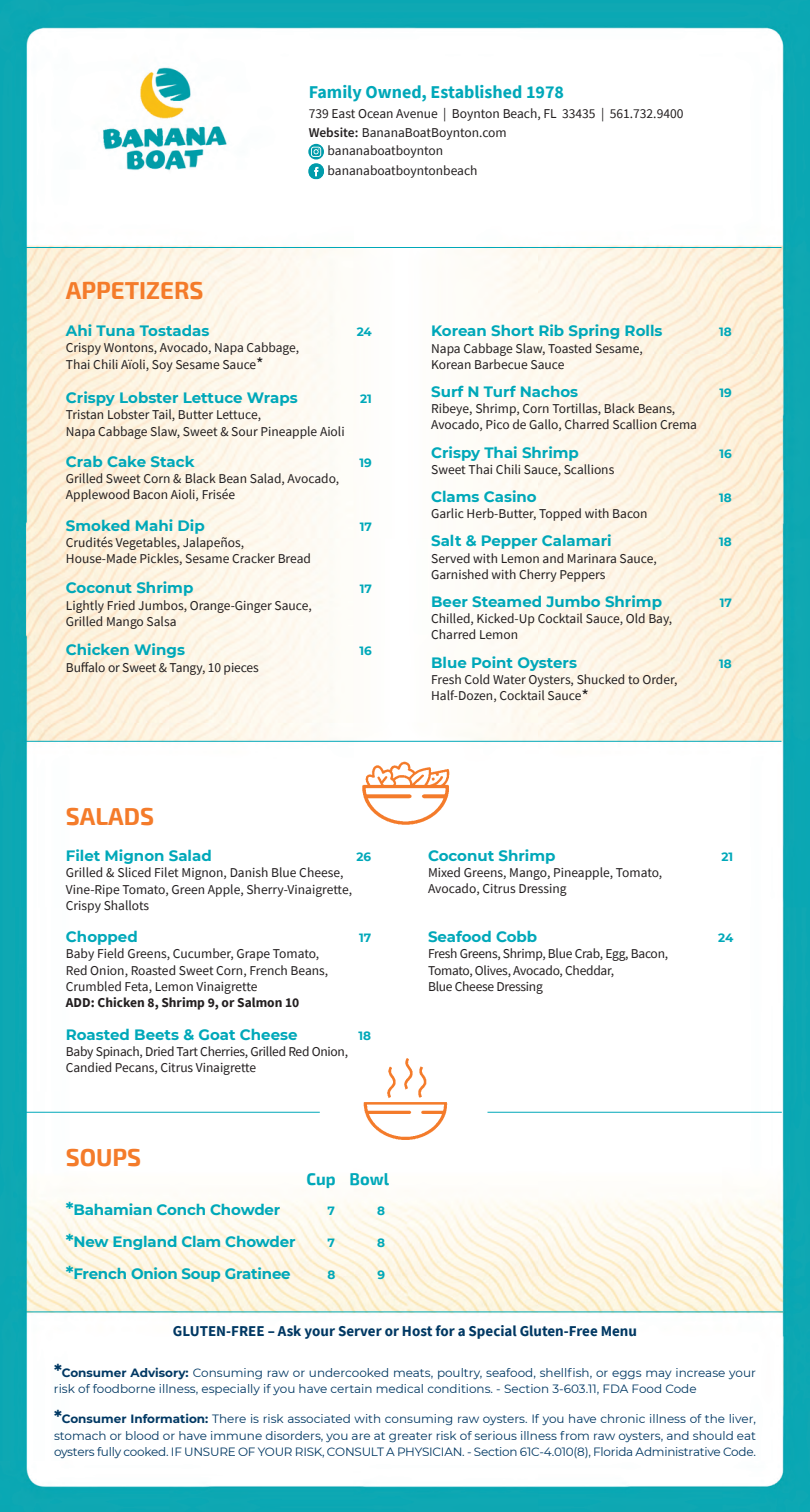
<style>
.page{position:relative;width:810px;height:1512px;background:#fff}
.page>*{position:absolute;margin:0;border:0;box-sizing:border-box;transform-origin:0 0}
.t1{font:700 24px "Exo 2";color:#f47b2a}
.t2{font:700 18px "Source Sans Pro";color:#00a8b9}
.t3{font:700 16.5px "Exo 2";color:#00a8b9}
.t4{font:700 15px "Montserrat";color:#00a8b9}
.t5{font:700 15px "Source Sans Pro";color:#003863}
.t6{font:13.5px/16.2px "Source Sans Pro";color:#231f20}
.t7{font:13.5px/16.2px "Source Sans Pro";letter-spacing:-.02em;color:#231f20}
.t8{font:700 13.5px "Source Sans Pro";color:#231f20}
.t9{font:12px/16.5px "Montserrat";color:#003863}
.t10{font:700 12px "Montserrat";color:#00a8b9}
.s1{font-weight:600}
.s2{font-size:18px}
.s3{font-weight:700;font-size:18px}
.s4{font-weight:700}
</style>
<div class="page">
<img style="left:0;top:0;width:810px;height:1512px">
<svg style="left:308px;top:144px;width:16px;height:16px"></svg>
<svg style="left:311px;top:147px;width:10px;height:10px"></svg>
<svg style="left:308px;top:163px;width:16px;height:16px"></svg>
<div style="left:308px;top:164px;width:16px;height:15px;background:#009cab;border-radius:50%"></div>
<svg style="left:314px;top:166px;width:5px;height:11px"></svg>
<img style="left:360px;top:761px;width:92px;height:67px">
<img style="left:359px;top:1049px;width:93px;height:100px">
<hr style="left:26px;top:1312px;width:757px;height:1px;background:#00a8b9">
<hr style="left:26px;top:1112px;width:294px;height:1px;background:#00a8b9">
<hr style="left:488px;top:1112px;width:294px;height:1px;background:#00a8b9">
<hr style="left:24px;top:741px;width:758px;height:1px;background:#00a8b9">
<hr style="left:24px;top:247px;width:758px;height:1px;background:#00a8b9">
<h2 class="t2" style="left:309px;top:81px;width:257px">Family Owned, Established 1978</h2>
<p class="t6" style="left:309px;top:103px;width:376px;line-height:19.5px">739 East Ocean Avenue | Boynton Beach, FL 33435 | 561.732.9400<br><span class="s1">Website:</span> BananaBoatBoynton.com</p>
<p class="t6" style="left:328px;top:141px;width:151px;line-height:19.5px">bananaboatboynton bananaboatboyntonbeach</p>
<h1 class="t1" style="left:66px;top:275px;width:139px">APPETIZERS</h1>
<p class="t4" style="left:66px;top:322px;width:145px">Ahi Tuna Tostadas</p>
<p class="t10" style="left:357px;top:325px;width:17px">24</p>
<p class="t6" style="left:66px;top:340px;width:235px">Crispy Wontons, Avocado, Napa Cabbage,<br>Thai Chili Aïoli, Soy Sesame Sauce<span class="s2">*</span></p>
<p class="t4" style="left:66px;top:389px;width:233px">Crispy Lobster Lettuce Wraps</p>
<p class="t10" style="left:360px;top:392px;width:13px">21</p>
<p class="t6" style="left:66px;top:407px;width:280px">Tristan Lobster Tail, Butter Lettuce,<br>Napa Cabbage Slaw, Sweet &amp; Sour Pineapple Aioli</p>
<p class="t4" style="left:66px;top:453px;width:130px">Crab Cake Stack</p>
<p class="t10" style="left:360px;top:455px;width:14px">19</p>
<p class="t6" style="left:66px;top:470px;width:275px">Grilled Sweet Corn &amp; Black Bean Salad, Avocado,<br>Applewood Bacon Aioli, Frisée</p>
<p class="t4" style="left:66px;top:516px;width:140px">Smoked Mahi Dip</p>
<p class="t10" style="left:360px;top:519px;width:14px">17</p>
<p class="t6" style="left:66px;top:534px;width:247px">Crudités Vegetables, Jalapeños,<br>House-Made Pickles, Sesame Cracker Bread</p>
<p class="t4" style="left:66px;top:579px;width:129px">Coconut Shrimp</p>
<p class="t10" style="left:360px;top:582px;width:14px">17</p>
<p class="t6" style="left:66px;top:597px;width:248px">Lightly Fried Jumbos, Orange-Ginger Sauce,<br>Grilled Mango Salsa</p>
<p class="t4" style="left:66px;top:641px;width:121px">Chicken Wings</p>
<p class="t10" style="left:360px;top:644px;width:14px">16</p>
<p class="t6" style="left:66px;top:659px;width:194px">Buffalo or Sweet &amp; Tangy, 10 pieces</p>
<p class="t4" style="left:431px;top:322px;width:233px">Korean Short Rib Spring Rolls</p>
<p class="t10" style="left:719px;top:325px;width:14px">18</p>
<p class="t6" style="left:431px;top:340px;width:213px">Napa Cabbage Slaw, Toasted Sesame,<br>Korean Barbecue Sauce</p>
<p class="t4" style="left:431px;top:382px;width:149px">Surf N Turf Nachos</p>
<p class="t10" style="left:720px;top:385px;width:14px">19</p>
<p class="t6" style="left:431px;top:400px;width:267px">Ribeye, Shrimp, Corn Tortillas, Black Beans,<br>Avocado, Pico de Gallo, Charred Scallion Crema</p>
<p class="t4" style="left:431px;top:443px;width:149px">Crispy Thai Shrimp</p>
<p class="t10" style="left:720px;top:446px;width:14px">16</p>
<p class="t6" style="left:431px;top:461px;width:185px">Sweet Thai Chili Sauce, Scallions</p>
<p class="t4" style="left:431px;top:487px;width:107px">Clams Casino</p>
<p class="t10" style="left:719px;top:490px;width:14px">18</p>
<p class="t6" style="left:431px;top:505px;width:218px">Garlic Herb-Butter, Topped with Bacon</p>
<p class="t4" style="left:431px;top:532px;width:182px">Salt &amp; Pepper Calamari</p>
<p class="t10" style="left:719px;top:535px;width:14px">18</p>
<p class="t6" style="left:431px;top:550px;width:227px">Served with Lemon and Marinara Sauce,<br>Garnished with Cherry Peppers</p>
<p class="t4" style="left:431px;top:592px;width:232px">Beer Steamed Jumbo Shrimp</p>
<p class="t10" style="left:720px;top:595px;width:14px">17</p>
<p class="t6" style="left:431px;top:610px;width:243px">Chilled, Kicked-Up Cocktail Sauce, Old Bay,<br>Charred Lemon</p>
<p class="t4" style="left:431px;top:653px;width:147px">Blue Point Oysters</p>
<p class="t10" style="left:719px;top:656px;width:14px">18</p>
<p class="t6" style="left:431px;top:671px;width:248px">Fresh Cold Water Oysters, Shucked to Order,<br>Half-Dozen, Cocktail Sauce<span class="s2">*</span></p>
<h1 class="t1" style="left:66px;top:801px;width:90px">SALADS</h1>
<p class="t4" style="left:66px;top:847px;width:147px">Filet Mignon Salad</p>
<p class="t10" style="left:357px;top:850px;width:16px">26</p>
<p class="t6" style="left:66px;top:865px;width:288px">Grilled &amp; Sliced Filet Mignon, Danish Blue Cheese,<br>Vine-Ripe Tomato, Green Apple, Sherry-Vinaigrette,<br>Crispy Shallots</p>
<p class="t4" style="left:66px;top:928px;width:73px">Chopped</p>
<p class="t10" style="left:359px;top:931px;width:14px">17</p>
<p class="t6" style="left:66px;top:946px;width:264px">Baby Field Greens, Cucumber, Grape Tomato,<br>Red Onion, Roasted Sweet Corn, French Beans,<br>Crumbled Feta, Lemon Vinaigrette</p>
<p class="t8" style="left:66px;top:994px;width:235px">ADD: Chicken 8, Shrimp 9, or Salmon 10</p>
<p class="t4" style="left:66px;top:1025px;width:233px">Roasted Beets &amp; Goat Cheese</p>
<p class="t10" style="left:359px;top:1028px;width:14px">18</p>
<p class="t7" style="left:66px;top:1043px;width:284px">Baby Spinach, Dried Tart Cherries, Grilled Red Onion,<br>Candied Pecans, Citrus Vinaigrette</p>
<h1 class="t1" style="left:66px;top:1141px;width:77px">SOUPS</h1>
<p class="t3" style="left:307px;top:1168px;width:84px">Cup Bowl</p>
<p class="t4" style="left:66px;top:1200px;width:216px"><span class="s2">*</span>Bahamian Conch Chowder</p>
<p class="t10" style="left:327px;top:1203px;width:9px">7</p>
<p class="t10" style="left:377px;top:1203px;width:9px">8</p>
<p class="t4" style="left:66px;top:1232px;width:231px"><span class="s2">*</span>New England Clam Chowder</p>
<p class="t10" style="left:327px;top:1235px;width:9px">7</p>
<p class="t10" style="left:377px;top:1235px;width:9px">8</p>
<p class="t4" style="left:66px;top:1265px;width:226px"><span class="s2">*</span>French Onion Soup Gratinee</p>
<p class="t10" style="left:327px;top:1268px;width:9px">8</p>
<p class="t10" style="left:377px;top:1268px;width:9px">9</p>
<p class="t4" style="left:428px;top:846px;width:129px">Coconut Shrimp</p>
<p class="t10" style="left:722px;top:849px;width:13px">21</p>
<p class="t6" style="left:428px;top:864px;width:236px">Mixed Greens, Mango, Pineapple, Tomato,<br>Avocado, Citrus Dressing</p>
<p class="t4" style="left:428px;top:928px;width:111px">Seafood Cobb</p>
<p class="t10" style="left:718px;top:931px;width:17px">24</p>
<p class="t7" style="left:428px;top:945px;width:242px">Fresh Greens, Shrimp, Blue Crab, Egg, Bacon,<br>Tomato, Olives, Avocado, Cheddar,<br>Blue Cheese Dressing</p>
<p class="t5" style="left:173px;top:1322px;width:466px">GLUTEN-FREE – Ask your Server or Host for a Special Gluten-Free Menu</p>
<p class="t9" style="left:54px;top:1364px;width:703px"><span class="s3">*</span><span class="s4">Consumer Advisory:</span> Consuming raw or undercooked meats, poultry, seafood, shellfish, or eggs may increase your risk of foodborne illness, especially if you have certain medical conditions. - Section 3-603.11, FDA Food Code</p>
<p class="t9" style="left:54px;top:1411px;width:704px;text-align:justify"><span class="s3">*</span><span class="s4">Consumer Information:</span> There is risk associated with consuming raw oysters. If you have chronic illness of the liver, stomach or blood or have immune disorders, you are at greater risk of serious illness from raw oysters, and should eat oysters fully cooked. IF UNSURE OF YOUR RISK, CONSULT A PHYSICIAN. - Section 61C-4.010(8), Florida Administrative Code.</p>
</div>
